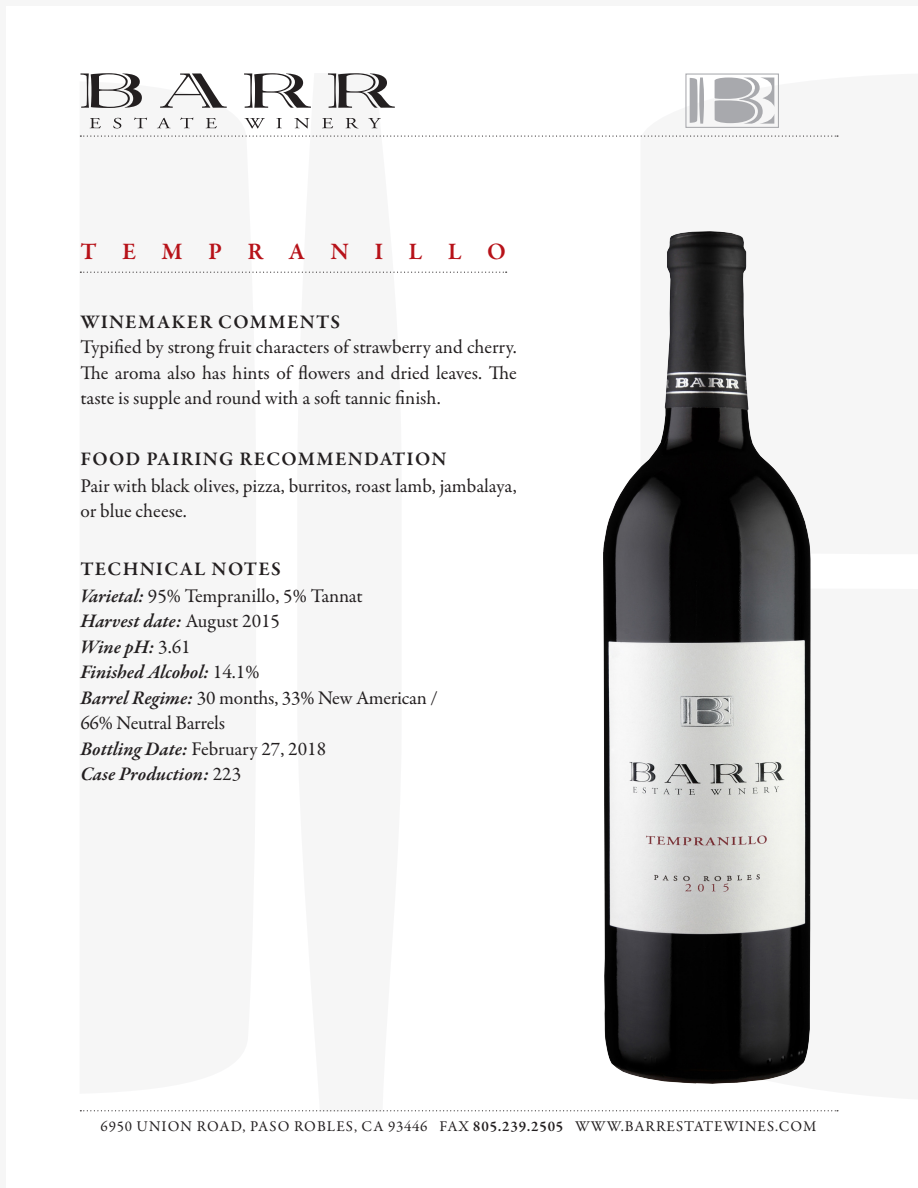
<style>
.page{position:relative;width:918px;height:1188px;background:#fff}
.page>*{position:absolute;margin:0;border:0;box-sizing:border-box;transform-origin:0 0}
.t1{font:600 24px "Garamond Premr Pro";letter-spacing:1.055em;color:#b71219}
.t2{font:19.5px/25.5px "Garamond Premr Pro";letter-spacing:-.005em;color:#231f20;text-align:justify}
.t3{font:italic 600 19.5px "Garamond Premr Pro";letter-spacing:-.005em;color:#231f20}
.t4{font:600 19.5px "Garamond Premr Pro";letter-spacing:.065em;color:#231f20}
.t5{font:15px "Garamond Premr Pro";letter-spacing:.07em;color:#231f20}
.s1{font-weight:600;font-style:italic}
.s2{font-weight:400;font-style:normal}
.s3{font-weight:600}
</style>
<div class="page">
<svg style="left:80px;top:73px;width:62px;height:35px"></svg>
<svg style="left:160px;top:73px;width:67px;height:35px"></svg>
<svg style="left:244px;top:73px;width:67px;height:35px"></svg>
<svg style="left:328px;top:73px;width:67px;height:35px"></svg>
<svg style="left:90px;top:118px;width:11px;height:10px"></svg>
<svg style="left:113px;top:118px;width:8px;height:10px"></svg>
<svg style="left:134px;top:118px;width:13px;height:10px"></svg>
<svg style="left:157px;top:118px;width:14px;height:10px"></svg>
<svg style="left:180px;top:118px;width:13px;height:10px"></svg>
<svg style="left:206px;top:118px;width:11px;height:10px"></svg>
<svg style="left:244px;top:118px;width:21px;height:10px"></svg>
<svg style="left:276px;top:118px;width:6px;height:10px"></svg>
<svg style="left:294px;top:118px;width:15px;height:10px"></svg>
<svg style="left:322px;top:118px;width:11px;height:10px"></svg>
<svg style="left:346px;top:118px;width:12px;height:10px"></svg>
<svg style="left:368px;top:118px;width:13px;height:10px"></svg>
<svg style="left:690px;top:78px;width:84px;height:46px"></svg>
<div style="left:685px;top:74px;width:94px;height:54px;border:1px solid #a8a9ad"></div>
<svg style="left:80px;top:136px;width:758px;height:1px"></svg>
<svg style="left:80px;top:272px;width:427px;height:1px"></svg>
<svg style="left:80px;top:1110px;width:758px;height:1px"></svg>
<img style="left:603px;top:231px;width:208px;height:853px">
<p class="t1" style="left:80px;top:237px;width:427px">TEMPRANILLO</p>
<p class="t4" style="left:80px;top:310px;width:261px">WINEMAKER COMMENTS</p>
<p class="t2" style="left:80px;top:335px;width:438px">Typified by strong fruit characters of strawberry and cherry.<br>The aroma also has hints of flowers and dried leaves. The taste is supple and round with a soft tannic finish.</p>
<p class="t4" style="left:80px;top:447px;width:368px">FOOD PAIRING RECOMMENDATION</p>
<p class="t2" style="left:80px;top:473px;width:438px">Pair with black olives, pizza, burritos, roast lamb, jambalaya, or blue cheese.</p>
<p class="t4" style="left:80px;top:557px;width:202px">TECHNICAL NOTES</p>
<p class="t2" style="left:80px;top:583px;width:284px"><span class="s1">Varietal:</span> 95% Tempranillo, 5% Tannat</p>
<p class="t3" style="left:80px;top:609px;width:201px">Harvest date: <span class="s2">August 2015</span></p>
<p class="t3" style="left:80px;top:634px;width:112px">Wine pH: <span class="s2">3.61</span></p>
<p class="t3" style="left:80px;top:660px;width:181px">Finished Alcohol: <span class="s2">14.1%</span></p>
<p class="t2" style="left:80px;top:685px;width:359px"><span class="s1">Barrel Regime:</span> 30 months, 33% New American /</p>
<p class="t2" style="left:80px;top:711px;width:146px">66% Neutral Barrels</p>
<p class="t2" style="left:80px;top:736px;width:247px"><span class="s1">Bottling Date:</span> February 27, 2018</p>
<p class="t3" style="left:80px;top:762px;width:162px">Case Production: <span class="s2">223</span></p>
<p class="t5" style="left:101px;top:1117px;width:718px">6950 UNION ROAD, PASO ROBLES, CA 93446 FAX <span class="s3">805.239.2505</span> WWW.BARRESTATEWINES.COM</p>
</div>
